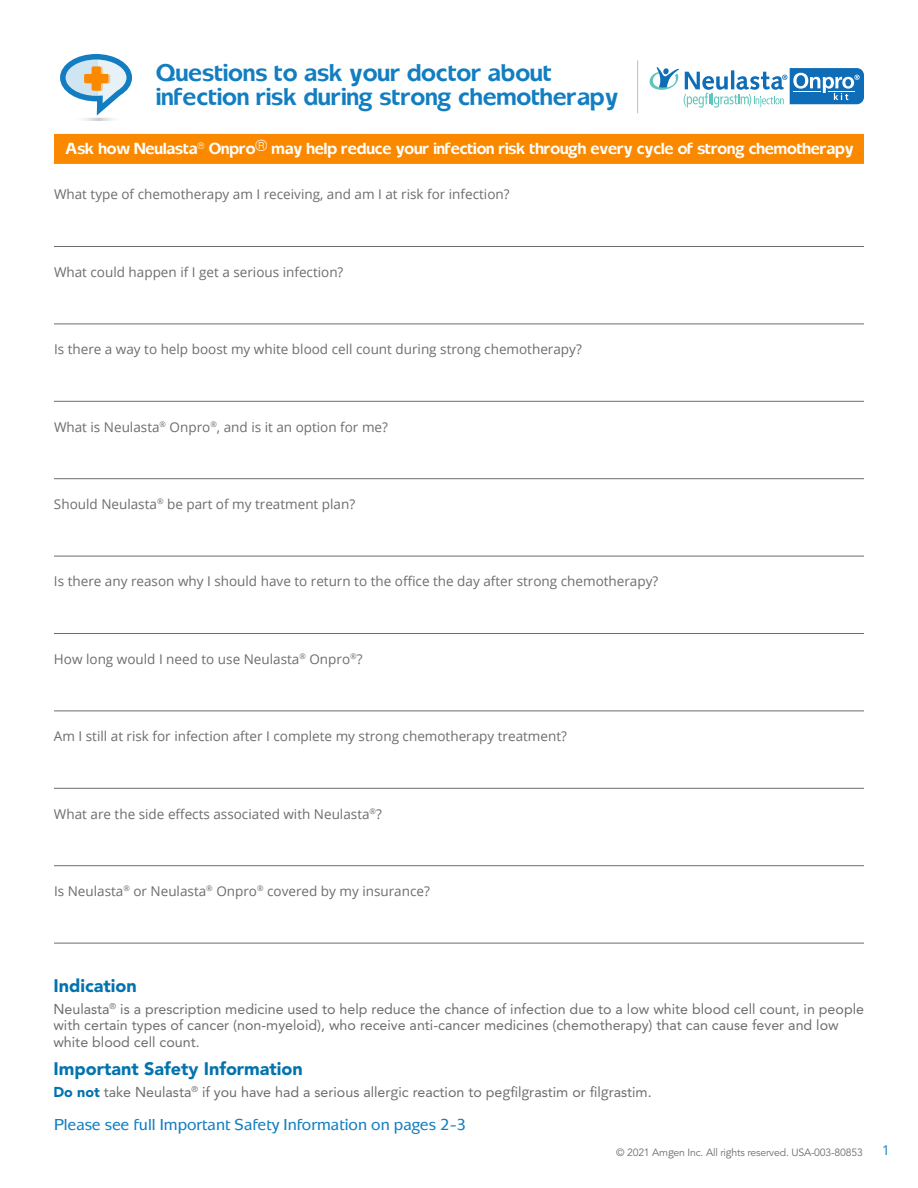
<style>
.page{position:relative;width:918px;height:1188px;background:#fff}
.page>*{position:absolute;margin:0;border:0;box-sizing:border-box;transform-origin:0 0}
.t1{font:700 22.5px/24px "Mixage";letter-spacing:-.04em;color:#127ec1}
.t2{font:900 18px "Avenir LT Std";color:#0373ad}
.t3{font:500 16.5px "Mixage EF";color:#127ec1}
.t4{font:700 16.5px "Mixage";color:#127ec1}
.t5{font:700 15px "Mixage";letter-spacing:-.05em;color:#fff}
.t6{font:14.25px/16.5px "Avenir LT Std";color:#6c6d70}
.t7{font:13.5px "Open Sans";color:#6c6d70}
.t8{font:13.5px/18px "Open Sans";color:#4d4d4d}
.t9{font:13.5px "Open Sans";color:#127ec1}
.t10{font:10.5px "Avenir LT Std";letter-spacing:-.02em;color:#6c6d70}
.t11{font:500 10.5px "Mixage EF";color:#6c6d70}
.s1{font-weight:900;color:#0373ad}
.s2{font-family:"Euphemia UCAS"}
.s3{font-weight:700;color:#127ec1}
</style>
<div class="page">
<div style="left:54px;top:134px;width:810px;height:30px;background:#fa8900"></div>
<hr style="left:54px;top:246px;width:810px;height:1px;background:#6c6d70">
<hr style="left:54px;top:324px;width:810px;height:1px;background:#6c6d70">
<hr style="left:54px;top:401px;width:810px;height:1px;background:#6c6d70">
<hr style="left:54px;top:478px;width:810px;height:1px;background:#6c6d70">
<hr style="left:54px;top:556px;width:810px;height:1px;background:#6c6d70">
<hr style="left:54px;top:633px;width:810px;height:1px;background:#6c6d70">
<hr style="left:54px;top:711px;width:810px;height:1px;background:#6c6d70">
<hr style="left:54px;top:788px;width:810px;height:1px;background:#6c6d70">
<hr style="left:54px;top:865px;width:810px;height:1px;background:#6c6d70">
<hr style="left:54px;top:943px;width:810px;height:1px;background:#6c6d70">
<hr style="left:637px;top:60px;width:1px;height:53px;background:#231f20">
<svg style="left:60px;top:54px;width:72px;height:67px"></svg>
<div style="left:94px;top:67px;width:9px;height:24px;background:#eec895"></div>
<svg style="left:86px;top:74px;width:24px;height:10px"></svg>
<div style="left:92px;top:66px;width:9px;height:25px;background:#fa8900"></div>
<div style="left:84px;top:74px;width:24px;height:9px;background:#fa8900"></div>
<svg style="left:650px;top:67px;width:214px;height:41px"></svg>
<p class="t1" style="left:155px;top:60px;width:465px">Questions to ask your doctor about infection risk during strong chemotherapy</p>
<p class="t5" style="left:65px;top:139px;width:791px">Ask how Neulasta<sup>®</sup> Onpro® may help reduce your infection risk through every cycle of strong chemotherapy</p>
<p class="t7" style="left:54px;top:185px;width:457px">What type of chemotherapy am I receiving, and am I at risk for infection?</p>
<p class="t7" style="left:54px;top:263px;width:291px">What could happen if I get a serious infection?</p>
<p class="t7" style="left:54px;top:340px;width:529px">Is there a way to help boost my white blood cell count during strong chemotherapy?</p>
<p class="t7" style="left:54px;top:417px;width:335px">What is Neulasta<sup>®</sup> Onpro<sup>®</sup>, and is it an option for me?</p>
<p class="t7" style="left:54px;top:495px;width:303px">Should Neulasta<sup>®</sup> be part of my treatment plan?</p>
<p class="t7" style="left:54px;top:572px;width:606px">Is there any reason why I should have to return to the office the day after strong chemotherapy?</p>
<p class="t7" style="left:54px;top:650px;width:310px">How long would I need to use Neulasta<sup>®</sup> Onpro<sup>®</sup>?</p>
<p class="t7" style="left:54px;top:727px;width:514px">Am I still at risk for infection after I complete my strong chemotherapy treatment?</p>
<p class="t7" style="left:54px;top:804px;width:329px">What are the side effects associated with Neulasta<sup>®</sup>?</p>
<p class="t7" style="left:54px;top:882px;width:377px">Is Neulasta<sup>®</sup> or Neulasta<sup>®</sup> Onpro<sup>®</sup> covered by my insurance?</p>
<p class="t2" style="left:53px;top:975px;width:85px">Indication</p>
<p class="t6" style="left:53px;top:1001px;width:812px">Neulasta<sup>®</sup> is a prescription medicine used to help reduce the chance of infection due to a low white blood cell count, in people with certain types of cancer (non-myeloid), who receive anti-cancer medicines (chemotherapy) that can cause fever and low white blood cell count.</p>
<p class="t2" style="left:53px;top:1058px;width:251px">Important Safety Information</p>
<p class="t6" style="left:53px;top:1084px;width:600px"><span class="s1">Do not</span> take Neulasta<sup>®</sup> if you have had a serious aller<span class="s2">g</span>ic reaction to pe<span class="s2">g</span>fil<span class="s2">g</span>rastim or fil<span class="s2">g</span>rastim.</p>
<p class="t4" style="left:54px;top:975px;width:85px">Indication</p>
<p class="t8" style="left:54px;top:995px;width:797px">Neulasta® is a prescription medicine used to help reduce the chance of infection due to a low white blood cell count, in people with certain types of cancer (non-myeloid), who receive anti-cancer medicines (chemotherapy) that can cause fever and low white blood cell count.</p>
<p class="t4" style="left:54px;top:1060px;width:256px">Important Safety Information</p>
<p class="t7" style="left:54px;top:1086px;width:596px"><span class="s3">Do not</span> take Neulasta® if you have had a serious allergic reaction to pegfilgrastim or filgrastim.</p>
<p class="t3" style="left:54px;top:1115px;width:414px">Please see full Important Safety Information on pages 2-3</p>
<p class="t11" style="left:618px;top:1144px;width:234px">©2018 Amgen. All rights reserved. USA-003-80174</p>
<p class="t10" style="left:616px;top:1146px;width:248px">© 2021 Am<span class="s2">g</span>en Inc. All ri<span class="s2">g</span>hts reserved. USA-003-80853</p>
<p class="t9" style="left:882px;top:1141px;width:9px">1</p>
</div>
